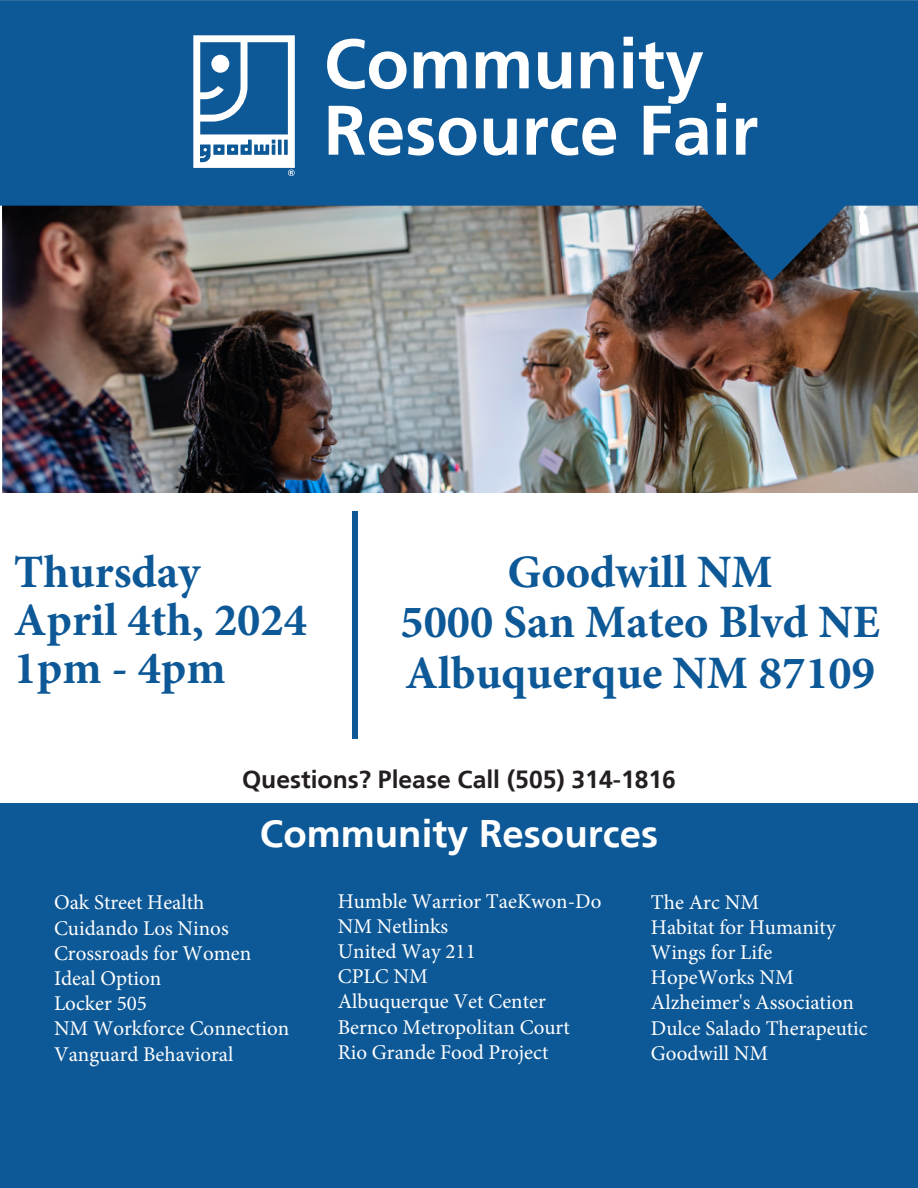
<style>
.page{position:relative;width:918px;height:1188px;background:#fff}
.page>*{position:absolute;margin:0;border:0;box-sizing:border-box;transform-origin:0 0}
.t1{font:70.05px/66.3px "Weissach Bold SWFTE";color:#fff}
.t2{font:700 46.5px/50.6px "Minion Pro";color:#0d5896;text-align:center}
.t3{font:38.4px "Weissach Bold SWFTE";color:#fff}
.t4{font:24.75px "Weissach Bold SWFTE";color:#231f20}
.t5{font:21px/25.2px "Minion Pro";color:#fff}
</style>
<div class="page">
<img style="left:3px;top:206px;width:915px;height:287px">
<div style="left:0;top:0;width:918px;height:206px;background:#0d5896"></div>
<svg style="left:698px;top:203px;width:150px;height:78px;background:#21415f"></svg>
<svg style="left:193px;top:35px;width:102px;height:141px"></svg>
<div style="left:211px;top:55px;width:18px;height:18px;background:#fff;border-radius:50%"></div>
<div style="left:0;top:803px;width:918px;height:384px;background:#0d5896"></div>
<div style="left:352px;top:512px;width:6px;height:227px;background:#0d5896"></div>
<h1 class="t1" style="left:324px;top:30px;width:436px">Community<br>Resource Fair</h1>
<h2 class="t2" style="left:14px;top:547px;width:295px;line-height:48.3px;text-align:left">Thursday<br>April 4th, 2024<br>1pm - 4pm</h2>
<h2 class="t2" style="left:400px;top:546px;width:481px">Goodwill NM<br>5000 San Mateo Blvd NE<br>Albuquerque NM 87109</h2>
<p class="t4" style="left:242px;top:765px;width:435px">Questions? Please Call (505) 314-1816</p>
<h3 class="t3" style="left:260px;top:811px;width:400px">Community Resources</h3>
<p class="t5" style="left:54px;top:890px;width:237px">Oak Street Health<br>Cuidando Los Ninos<br>Crossroads for Women<br>Ideal Option<br>Locker 505<br>NM Workforce Connection<br>Vanguard Behavioral</p>
<p class="t5" style="left:338px;top:888px;width:265px">Humble Warrior TaeKwon-Do<br>NM Netlinks<br>United Way 211<br>CPLC NM<br>Albuquerque Vet Center<br>Bernco Metropolitan Court<br>Rio Grande Food Project</p>
<p class="t5" style="left:651px;top:889px;width:218px">The Arc NM<br>Habitat for Humanity<br>Wings for Life<br>HopeWorks NM<br>Alzheimer's Association<br>Dulce Salado Therapeutic<br>Goodwill NM</p>
</div>
